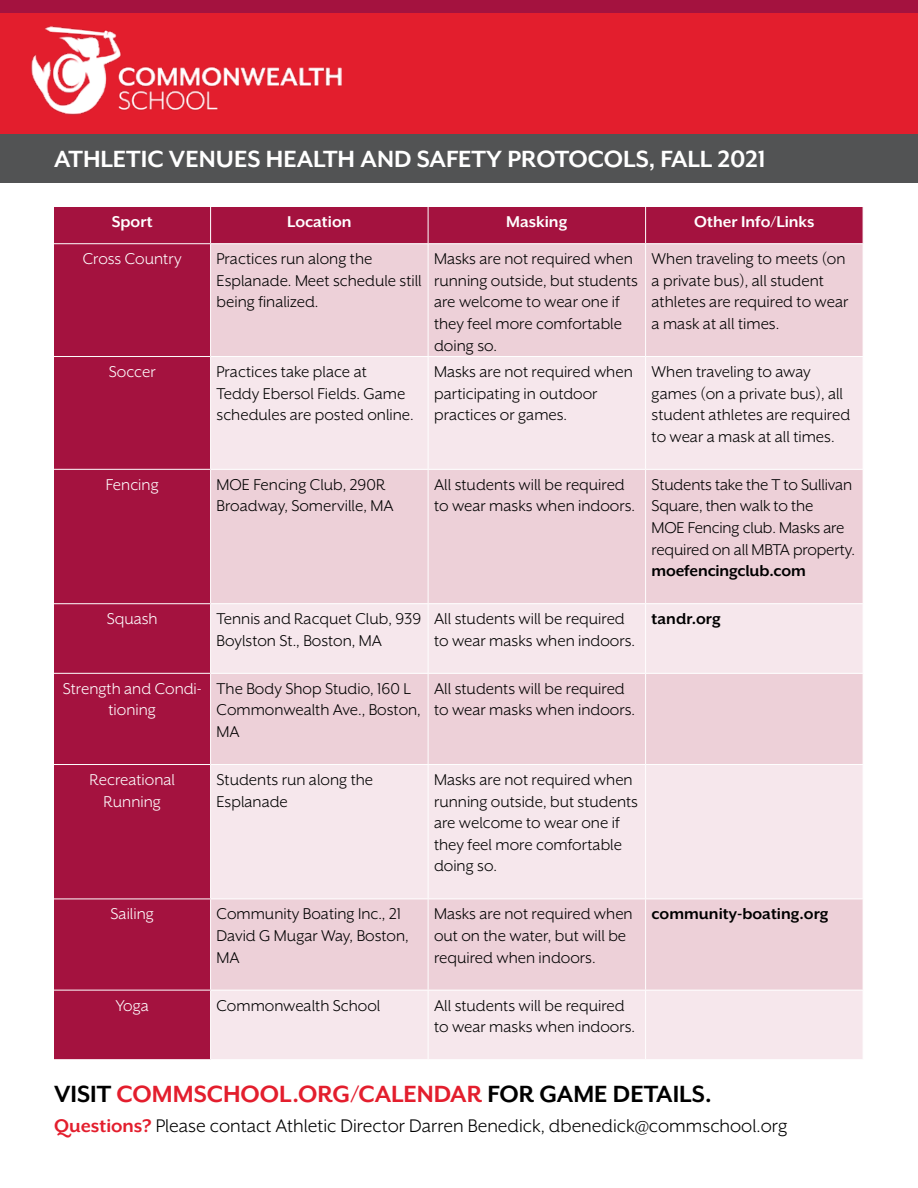
<style>
.page{position:relative;width:918px;height:1188px;background:#fff}
.page>*{position:absolute;margin:0;border:0;box-sizing:border-box;transform-origin:0 0}
.t1{font:700 27px "Mr Eaves XL Mod OT";color:#fff}
.t2{font:700 27px "Mr Eaves XL San OT";color:#e31e2d}
.t3{font:21px "Mr Eaves XL San OT";color:#000}
.t4{font:18px/21.6px "Mr Eaves XL San OT";color:#000}
.t5{font:18px/21.6px "Mr Eaves XL San OT";color:#fff;text-align:center}
.t6{font:700 18px "Mr Eaves XL San OT";color:#000}
.t7{font:700 18px "Mr Eaves XL San OT";color:#fff}
.s1{color:#000}
.s2{font-weight:700;color:#e31e2d}
</style>
<div class="page">
<div style="left:0;top:0;width:918px;height:134px;background:#e31e2d"></div>
<img style="left:31px;top:26px;width:311px;height:89px">
<div style="left:0;top:0;width:918px;height:13px;background:#a4123f"></div>
<div style="left:0;top:134px;width:918px;height:49px;background:#525354"></div>
<div style="left:54px;top:207px;width:156px;height:852px;background:#a4123f"></div>
<div style="left:211px;top:207px;width:652px;height:36px;background:#a4123f"></div>
<div style="left:211px;top:244px;width:652px;height:112px;background:#edd0d8"></div>
<svg style="left:211px;top:357px;width:652px;height:702px;fill:#f6e7ec"></svg>
<hr style="left:428px;top:207px;width:1px;height:36px;background:#fff">
<hr style="left:645px;top:207px;width:1px;height:36px;background:#fff">
<hr style="left:645px;top:244px;width:1px;height:112px;background:#fff">
<hr style="left:645px;top:357px;width:1px;height:112px;background:#fff">
<hr style="left:645px;top:470px;width:1px;height:133px;background:#fff">
<hr style="left:645px;top:604px;width:1px;height:69px;background:#fff">
<hr style="left:645px;top:674px;width:1px;height:90px;background:#fff">
<hr style="left:645px;top:765px;width:1px;height:134px;background:#fff">
<hr style="left:645px;top:899px;width:1px;height:91px;background:#fff">
<hr style="left:645px;top:990px;width:1px;height:69px;background:#fff">
<hr style="left:54px;top:243px;width:157px;height:1px;background:#fff">
<hr style="left:428px;top:244px;width:1px;height:112px;background:#fff">
<hr style="left:54px;top:356px;width:157px;height:1px;background:#fff">
<hr style="left:428px;top:357px;width:1px;height:112px;background:#fff">
<hr style="left:54px;top:469px;width:157px;height:1px;background:#fff">
<hr style="left:211px;top:469px;width:217px;height:1px;background:#fff">
<hr style="left:428px;top:469px;width:218px;height:1px;background:#fff">
<hr style="left:428px;top:470px;width:1px;height:133px;background:#fff">
<hr style="left:646px;top:469px;width:217px;height:1px;background:#fff">
<hr style="left:54px;top:603px;width:157px;height:1px;background:#fff">
<hr style="left:211px;top:603px;width:217px;height:1px;background:#fff">
<hr style="left:428px;top:603px;width:218px;height:1px;background:#fff">
<hr style="left:428px;top:604px;width:1px;height:69px;background:#fff">
<hr style="left:646px;top:603px;width:217px;height:1px;background:#fff">
<hr style="left:54px;top:673px;width:157px;height:1px;background:#fff">
<hr style="left:211px;top:673px;width:217px;height:1px;background:#fff">
<hr style="left:428px;top:673px;width:218px;height:1px;background:#fff">
<hr style="left:428px;top:674px;width:1px;height:90px;background:#fff">
<hr style="left:646px;top:673px;width:217px;height:1px;background:#fff">
<hr style="left:54px;top:764px;width:157px;height:1px;background:#fff">
<hr style="left:211px;top:764px;width:217px;height:1px;background:#fff">
<hr style="left:428px;top:764px;width:218px;height:1px;background:#fff">
<hr style="left:428px;top:765px;width:1px;height:134px;background:#fff">
<hr style="left:646px;top:764px;width:217px;height:1px;background:#fff">
<hr style="left:54px;top:899px;width:157px;height:1px;background:#fff">
<hr style="left:211px;top:899px;width:217px;height:1px;background:#fff">
<hr style="left:428px;top:899px;width:218px;height:1px;background:#fff">
<hr style="left:428px;top:899px;width:1px;height:91px;background:#fff">
<hr style="left:646px;top:899px;width:217px;height:1px;background:#fff">
<hr style="left:54px;top:990px;width:157px;height:1px;background:#fff">
<hr style="left:211px;top:990px;width:217px;height:1px;background:#fff">
<hr style="left:428px;top:990px;width:218px;height:1px;background:#fff">
<hr style="left:428px;top:990px;width:1px;height:69px;background:#fff">
<hr style="left:646px;top:990px;width:217px;height:1px;background:#fff">
<h1 class="t1" style="left:54px;top:146px;width:714px">ATHLETIC VENUES HEALTH AND SAFETY PROTOCOLS, FALL 2021</h1>
<p class="t7" style="left:112px;top:213px;width:43px">Sport</p>
<p class="t7" style="left:287px;top:213px;width:66px">Location</p>
<p class="t7" style="left:506px;top:213px;width:63px">Masking</p>
<p class="t7" style="left:694px;top:213px;width:122px">Other Info/Links</p>
<p class="t5" style="left:83px;top:248px;width:101px">Cross Country</p>
<p class="t4" style="left:217px;top:248px;width:207px">Practices run along the<br>Esplanade. Meet schedule still being finalized.</p>
<p class="t4" style="left:434px;top:248px;width:206px">Masks are not required when running outside, but students are welcome to wear one if they feel more comfortable doing so.</p>
<p class="t4" style="left:652px;top:248px;width:198px">When traveling to meets (on a private bus), all student athletes are required to wear a mask at all times.</p>
<p class="t5" style="left:109px;top:361px;width:48px">Soccer</p>
<p class="t4" style="left:217px;top:361px;width:199px">Practices take place at<br>Teddy Ebersol Fields. Game schedules are posted online.</p>
<p class="t4" style="left:434px;top:361px;width:200px">Masks are not required when participating in outdoor practices or games.</p>
<p class="t4" style="left:652px;top:361px;width:200px">When traveling to away games (on a private bus), all student athletes are required to wear a mask at all times.</p>
<p class="t5" style="left:106px;top:474px;width:54px">Fencing</p>
<p class="t4" style="left:217px;top:474px;width:179px">MOE Fencing Club, 290R<br>Broadway, Somerville, MA</p>
<p class="t4" style="left:434px;top:474px;width:203px">All students will be required to wear masks when indoors.</p>
<p class="t4" style="left:652px;top:474px;width:205px">Students take the T to Sullivan<br>Square, then walk to the<br>MOE Fencing club. Masks are required on all MBTA property.</p>
<p class="t6" style="left:652px;top:562px;width:156px">moefencingclub.com</p>
<p class="t5" style="left:107px;top:608px;width:52px">Squash</p>
<p class="t4" style="left:217px;top:608px;width:206px">Tennis and Racquet Club, 939<br>Boylston St., Boston, MA</p>
<p class="t4" style="left:434px;top:608px;width:203px">All students will be required to wear masks when indoors.</p>
<p class="t6" style="left:652px;top:610px;width:71px">tandr.org</p>
<p class="t5" style="left:63px;top:678px;width:141px">Strength and Condi&shy;tioning</p>
<p class="t4" style="left:217px;top:678px;width:206px">The Body Shop Studio, 160 L<br>Commonwealth Ave., Boston,<br>MA</p>
<p class="t4" style="left:434px;top:678px;width:203px">All students will be required to wear masks when indoors.</p>
<p class="t5" style="left:89px;top:769px;width:87px">Recreational<br>Running</p>
<p class="t4" style="left:217px;top:769px;width:158px">Students run along the<br>Esplanade</p>
<p class="t4" style="left:434px;top:769px;width:206px">Masks are not required when running outside, but students are welcome to wear one if they feel more comfortable doing so.</p>
<p class="t5" style="left:111px;top:903px;width:45px">Sailing</p>
<p class="t4" style="left:217px;top:903px;width:194px">Community Boating Inc., 21<br>David G Mugar Way, Boston,<br>MA</p>
<p class="t4" style="left:434px;top:903px;width:200px">Masks are not required when out on the water, but will be required when indoors.</p>
<p class="t6" style="left:652px;top:905px;width:178px">community-boating.org</p>
<p class="t5" style="left:116px;top:994px;width:35px">Yoga</p>
<p class="t4" style="left:217px;top:994px;width:165px">Commonwealth School</p>
<p class="t4" style="left:434px;top:994px;width:203px">All students will be required to wear masks when indoors.</p>
<h1 class="t2" style="left:54px;top:1081px;width:659px"><span class="s1">VISIT</span> COMMSCHOOL.ORG/CALENDAR <span class="s1">FOR GAME DETAILS.</span></h1>
<p class="t3" style="left:54px;top:1115px;width:735px"><span class="s2">Questions?</span> Please contact Athletic Director Darren Benedick, dbenedick@commschool.org</p>
</div>
